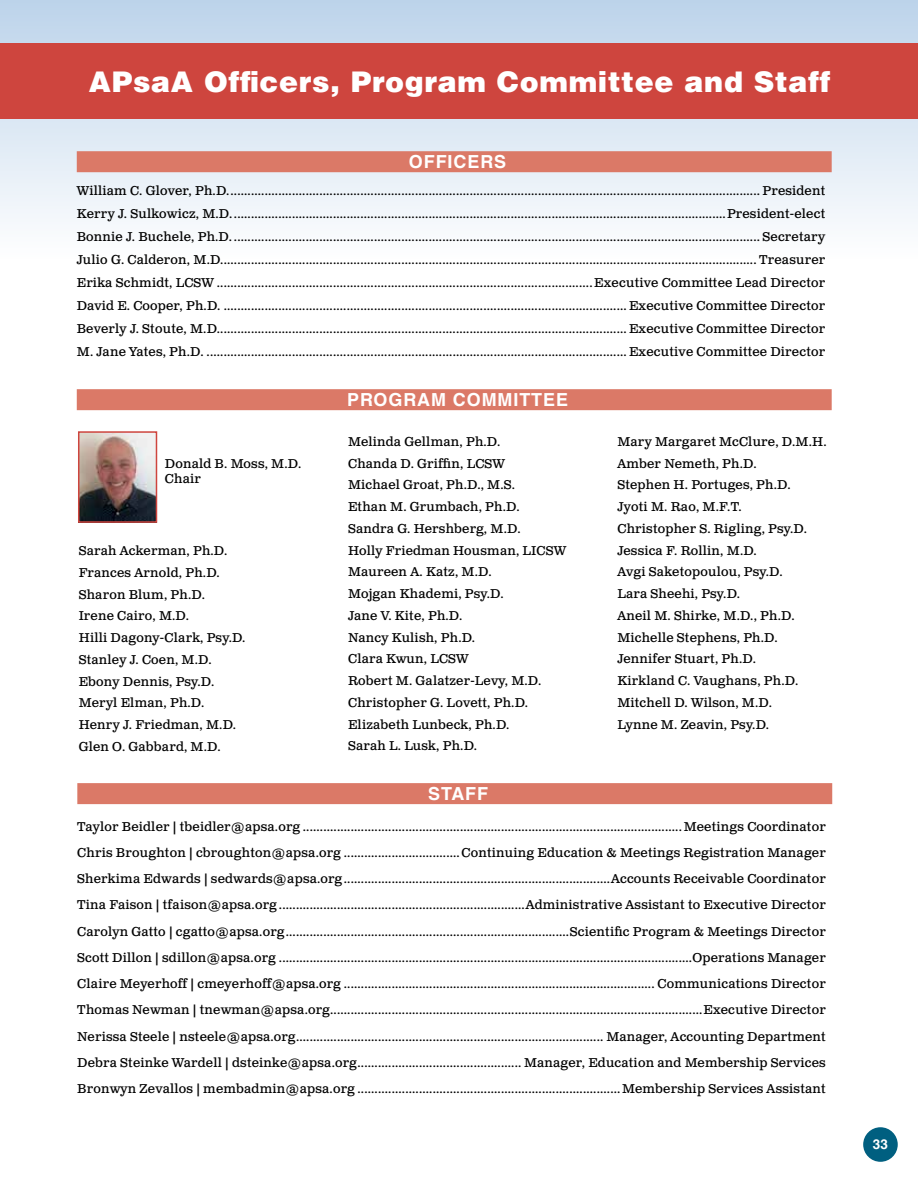
<style>
.page{position:relative;width:918px;height:1188px;background:#fff}
.page>*{position:absolute;margin:0;border:0;box-sizing:border-box;transform-origin:0 0}
.t1{font:900 28.5px "Helvetica LT Pro";letter-spacing:.025em;color:#fff}
.t2{font:700 18px "Helvetica LT Pro";letter-spacing:.05em;color:#fff}
.t3{font:700 13.5px "Helvetica LT Pro";color:#fff}
.t4{font:12.75px/21.8px "Clarendon Text Pro";letter-spacing:.015em;color:#000}
</style>
<div class="page">
<div style="left:863px;top:1127px;width:35px;height:35px;background:#005f80;border-radius:50%"></div>
<svg style="left:0;top:0;width:918px;height:222px"></svg>
<div style="left:1px;top:43px;width:917px;height:76px;background:#ce453e"></div>
<div style="left:77px;top:151px;width:755px;height:21px;background:#db7967"></div>
<div style="left:77px;top:389px;width:755px;height:21px;background:#db7967"></div>
<img style="left:81px;top:434px;width:73px;height:86px">
<div style="left:78px;top:431px;width:79px;height:92px;border:2px solid #ce453e"></div>
<div style="left:77px;top:783px;width:755px;height:21px;background:#db7967"></div>
<h1 class="t1" style="left:89px;top:63px;width:743px">APsaA Officers, Program Committee and Staff</h1>
<h2 class="t2" style="left:409px;top:151px;width:99px">OFFICERS</h2>
<p class="t4" style="left:77px;top:180px;width:750px;line-height:23px;text-align:justify">William C. Glover, Ph.D............................................................................................................................................................ President Kerry J. Sulkowicz, M.D.................................................................................................................................................President-elect Bonnie J. Buchele, Ph.D. .......................................................................................................................................................... Secretary Julio G. Calderon, M.D............................................................................................................................................................. Treasurer Erika Schmidt, LCSW ..............................................................................................................Executive Committee Lead Director David E. Cooper, Ph.D. ...................................................................................................................... Executive Committee Director Beverly J. Stoute, M.D........................................................................................................................ Executive Committee Director M. Jane Yates, Ph.D. ........................................................................................................................... Executive Committee Director</p>
<h2 class="t2" style="left:347px;top:389px;width:223px">PROGRAM COMMITTEE</h2>
<p class="t4" style="left:165px;top:457px;width:138px;line-height:15px">Donald B. Moss, M.D.<br>Chair</p>
<p class="t4" style="left:79px;top:540px;width:168px">Sarah Ackerman, Ph.D.<br>Frances Arnold, Ph.D.<br>Sharon Blum, Ph.D.<br>Irene Cairo, M.D.<br>Hilli Dagony-Clark, Psy.D.<br>Stanley J. Coen, M.D.<br>Ebony Dennis, Psy.D.<br>Meryl Elman, Ph.D.<br>Henry J. Friedman, M.D.<br>Glen O. Gabbard, M.D.</p>
<p class="t4" style="left:348px;top:431px;width:220px">Melinda Gellman, Ph.D.<br>Chanda D. Griffin, LCSW<br>Michael Groat, Ph.D., M.S.<br>Ethan M. Grumbach, Ph.D.<br>Sandra G. Hershberg, M.D.<br>Holly Friedman Housman, LICSW<br>Maureen A. Katz, M.D.<br>Mojgan Khademi, Psy.D.<br>Jane V. Kite, Ph.D.<br>Nancy Kulish, Ph.D.<br>Clara Kwun, LCSW<br>Robert M. Galatzer-Levy, M.D.<br>Christopher G. Lovett, Ph.D.<br>Elizabeth Lunbeck, Ph.D.<br>Sarah L. Lusk, Ph.D.</p>
<p class="t4" style="left:617px;top:431px;width:211px">Mary Margaret McClure, D.M.H.<br>Amber Nemeth, Ph.D.<br>Stephen H. Portuges, Ph.D.<br>Jyoti M. Rao, M.F.T.<br>Christopher S. Rigling, Psy.D.<br>Jessica F. Rollin, M.D.<br>Avgi Saketopoulou, Psy.D.<br>Lara Sheehi, Psy.D.<br>Aneil M. Shirke, M.D., Ph.D.<br>Michelle Stephens, Ph.D.<br>Jennifer Stuart, Ph.D.<br>Kirkland C. Vaughans, Ph.D.<br>Mitchell D. Wilson, M.D.<br>Lynne M. Zeavin, Psy.D.</p>
<h2 class="t2" style="left:428px;top:783px;width:61px">STAFF</h2>
<p class="t4" style="left:77px;top:814px;width:750px;line-height:26.2px;text-align:justify">Taylor Beidler | tbeidler@apsa.org ...............................................................................................................Meetings Coordinator Chris Broughton | cbroughton@apsa.org ..................................Continuing Education &amp; Meetings Registration Manager Sherkima Edwards | sedwards@apsa.org..............................................................................Accounts Receivable Coordinator Tina Faison | tfaison@apsa.org ........................................................................Administrative Assistant to Executive Director Carolyn Gatto | cgatto@apsa.org...................................................................................Scientific Program &amp; Meetings Director Scott Dillon | sdillon@apsa.org .........................................................................................................................Operations Manager Claire Meyerhoff | cmeyerhoff@apsa.org ........................................................................................... Communications Director Thomas Newman | tnewman@apsa.org.............................................................................................................Executive Director Nerissa Steele | nsteele@apsa.org.......................................................................................... Manager, Accounting Department Debra Steinke Wardell | dsteinke@apsa.org................................................ Manager, Education and Membership Services Bronwyn Zevallos | membadmin@apsa.org .............................................................................Membership Services Assistant</p>
<p class="t3" style="left:873px;top:1136px;width:17px">33</p>
</div>
